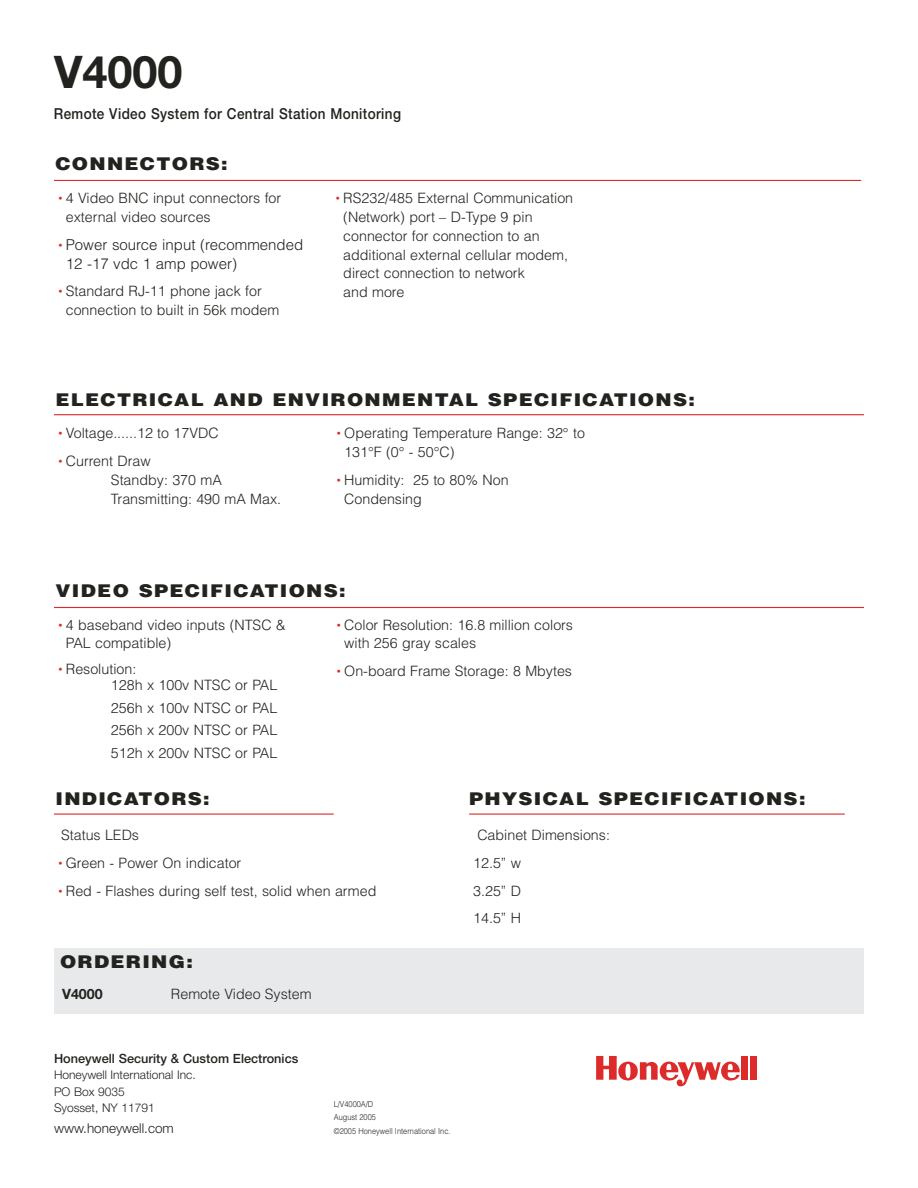
<style>
.page{position:relative;width:918px;height:1188px;background:#fff}
.page>*{position:absolute;margin:0;border:0;box-sizing:border-box;transform-origin:0 0}
.t1{font:700 45px "Helvetica Neue";color:#22231e}
.t2{font:900 17.55px "Helvetica";letter-spacing:.065em;color:#22231e;scale:1.11 1}
.t3{font:500 15.15px "Helvetica Neue";letter-spacing:.03em;color:#22231e;scale:.89 1}
.t4{font:300 15px/18.8px "Helvetica";color:#22231e}
.t5{font:300 14.25px/18.8px "Helvetica";color:#22231e}
.t6{font:700 14.25px "Helvetica Neue";color:#22231e}
.t7{font:300 13.5px "Helvetica Neue";color:#22231e}
.t8{font:500 12.75px "Helvetica Neue";color:#22231e}
.t9{font:300 12px/16.5px "Helvetica Neue";color:#22231e}
.t10{font:300 8.25px/13.5px "Helvetica";color:#22231e;scale:.9 1}
.s1{font-weight:700;font-size:13.5px;color:#dd2b2c}
</style>
<div class="page">
<div style="left:741px;top:1056px;width:7px;height:24px;background:#dd2b2c"></div>
<div style="left:750px;top:1056px;width:7px;height:24px;background:#dd2b2c"></div>
<svg style="left:596px;top:1056px;width:144px;height:30px"></svg>
<div style="left:54px;top:948px;width:810px;height:65px;background:#e8e9eb"></div>
<hr style="left:54px;top:180px;width:807px;height:1px;background:#dd2b2c">
<hr style="left:54px;top:414px;width:810px;height:1px;background:#dd2b2c">
<hr style="left:54px;top:607px;width:810px;height:1px;background:#dd2b2c">
<hr style="left:54px;top:814px;width:280px;height:1px;background:#dd2b2c">
<hr style="left:469px;top:814px;width:376px;height:1px;background:#dd2b2c">
<h1 class="t1" style="left:54px;top:56px;width:130px">V4000</h1>
<p class="t3" style="left:54px;top:108px;width:392px">Remote Video System for Central Station Monitoring</p>
<p class="t2" style="left:56px;top:158px;width:157px">CONNECTORS:</p>
<p class="t5" style="left:66px;top:190px;width:217px;text-indent:-9px"><span class="s1">•</span> 4 Video BNC input connectors for external video sources</p>
<p class="t4" style="left:66px;top:237px;width:239px;text-indent:-9px"><span class="s1">•</span> Power source input (recommended<br>12 -17 vdc 1 amp power)</p>
<p class="t5" style="left:66px;top:283px;width:215px;text-indent:-9px"><span class="s1">•</span> Standard RJ-11 phone jack for connection to built in 56k modem</p>
<p class="t5" style="left:343px;top:190px;width:231px;text-indent:-9px"><span class="s1">•</span> RS232/485 External Communication (Network) port – D-Type 9 pin connector for connection to an additional external cellular modem, direct connection to network<br>and more</p>
<p class="t2" style="left:56px;top:393px;width:578px">ELECTRICAL AND ENVIRONMENTAL SPECIFICATIONS:</p>
<p class="t5" style="left:57px;top:425px;width:163px"><span class="s1">•</span> Voltage......12 to 17VDC</p>
<p class="t5" style="left:111px;top:453px;width:172px;text-indent:-54px"><span class="s1">•</span> Current Draw<br>Standby: 370 mA<br>Transmitting: 490 mA Max.</p>
<p class="t5" style="left:344px;top:425px;width:242px;text-indent:-9px"><span class="s1">•</span> Operating Temperature Range: 32° to<br>131°F (0° - 50°C)</p>
<p class="t5" style="left:344px;top:472px;width:166px;text-indent:-9px"><span class="s1">•</span> Humidity: 25 to 80% Non<br>Condensing</p>
<p class="t2" style="left:56px;top:585px;width:263px">VIDEO SPECIFICATIONS:</p>
<p class="t5" style="left:66px;top:617px;width:221px;text-indent:-9px"><span class="s1">•</span> 4 baseband video inputs (NTSC &amp;<br>PAL compatible)</p>
<p class="t5" style="left:111px;top:662px;width:168px;line-height:16.5px;text-indent:-54px"><span class="s1">•</span> Resolution:<br>128h x 100v NTSC or PAL</p>
<p class="t5" style="left:111px;top:698px;width:168px;line-height:22.5px;text-align:justify">256h x 100v NTSC or PAL 256h x 200v NTSC or PAL 512h x 200v NTSC or PAL</p>
<p class="t5" style="left:344px;top:617px;width:230px;text-indent:-9px"><span class="s1">•</span> Color Resolution: 16.8 million colors with 256 gray scales</p>
<p class="t5" style="left:335px;top:663px;width:238px"><span class="s1">•</span> On-board Frame Storage: 8 Mbytes</p>
<p class="t2" style="left:56px;top:793px;width:140px">INDICATORS:</p>
<p class="t2" style="left:469px;top:793px;width:305px">PHYSICAL SPECIFICATIONS:</p>
<p class="t5" style="left:61px;top:827px;width:79px">Status LEDs</p>
<p class="t5" style="left:57px;top:855px;width:186px"><span class="s1">•</span> Green - Power On indicator</p>
<p class="t5" style="left:57px;top:883px;width:321px"><span class="s1">•</span> Red - Flashes during self test, solid when armed</p>
<p class="t2" style="left:60px;top:955px;width:121px">ORDERING:</p>
<p class="t6" style="left:62px;top:988px;width:42px">V4000</p>
<p class="t5" style="left:171px;top:985px;width:142px">Remote Video System</p>
<p class="t8" style="left:54px;top:1054px;width:246px">Honeywell Security &amp; Custom Electronics</p>
<p class="t9" style="left:54px;top:1068px;width:143px">Honeywell International Inc.<br>PO Box 9035<br>Syosset, NY 11791</p>
<p class="t7" style="left:54px;top:1124px;width:121px">www.honeywell.com</p>
<p class="t10" style="left:334px;top:1098px;width:131px">L/V4000A/D<br>August 2005<br>©2005 Honeywell International Inc.</p>
<p class="t5" style="left:473px;top:823px;width:138px;line-height:27.8px">Cabinet Dimensions:<br>12.5” w<br>3.25” D<br>14.5” H</p>
</div>
